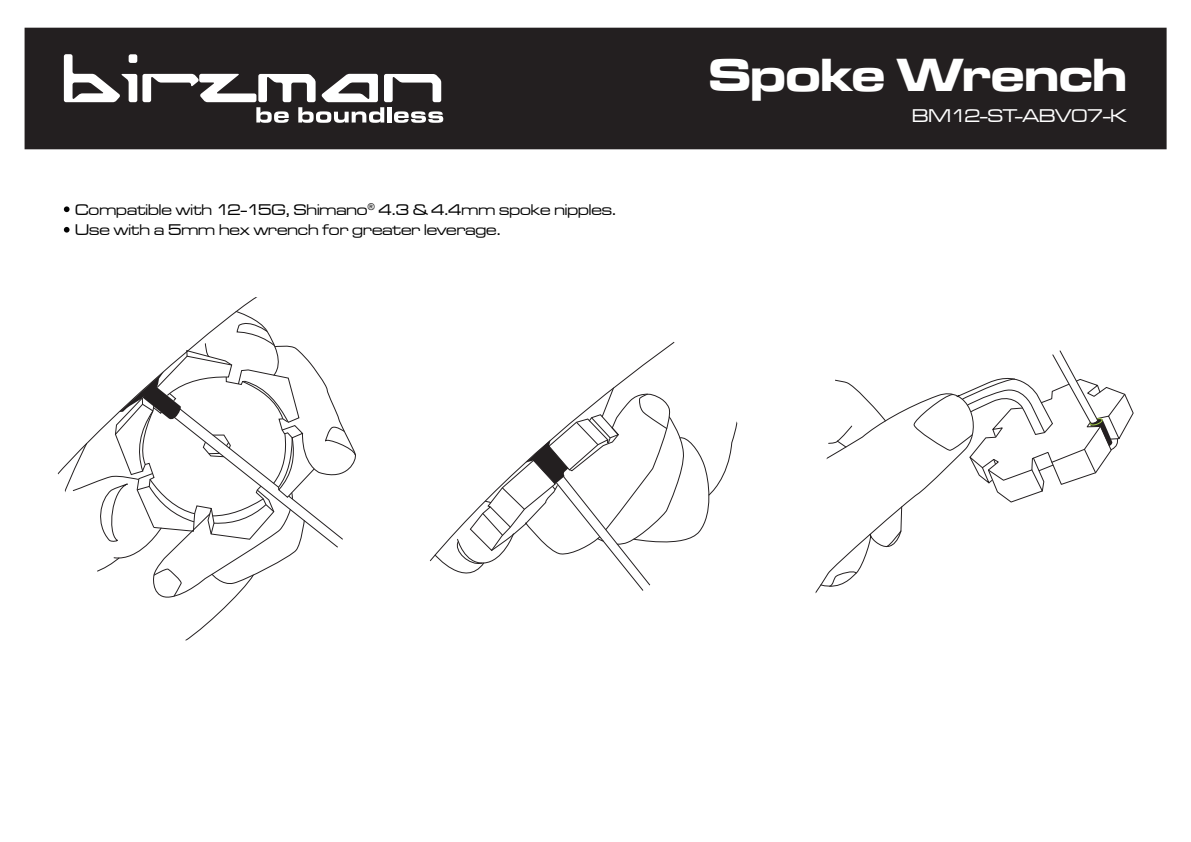
<style>
.page{position:relative;width:1191px;height:842px;background:#fff}
.page>*{position:absolute;margin:0;border:0;box-sizing:border-box;transform-origin:0 0}
.t1{font:48px "Microgramma D Bold Exte";color:#fff}
.t2{font:19px "Microgramma D Medi Exte";color:#fff}
.t3{font:16px/20px "Microgramma D Medi Exte";color:#030303}
</style>
<div class="page">
<div style="left:25px;top:28px;width:1141px;height:121px;background:#231f20"></div>
<svg style="left:64px;top:54px;width:379px;height:69px"></svg>
<svg style="left:64px;top:206px;width:6px;height:6px"></svg>
<svg style="left:64px;top:227px;width:6px;height:6px"></svg>
<svg style="left:815px;top:350px;width:319px;height:244px"></svg>
<svg style="left:97px;top:324px;width:259px;height:275px"></svg>
<svg style="left:57px;top:297px;width:205px;height:230px"></svg>
<svg style="left:435px;top:342px;width:303px;height:249px"></svg>
<p class="t3" style="left:75px;top:199px;width:542px">Compatible with 12-15G, Shimano<sup>®</sup> 4.3 &amp; 4.4mm spoke nipples.<br>Use with a 5mm hex wrench for greater leverage.</p>
<h1 class="t1" style="left:709px;top:43px;width:419px">Spoke Wrench</h1>
<p class="t2" style="left:912px;top:104px;width:216px">BM12-ST-ABV07-K</p>
</div>
